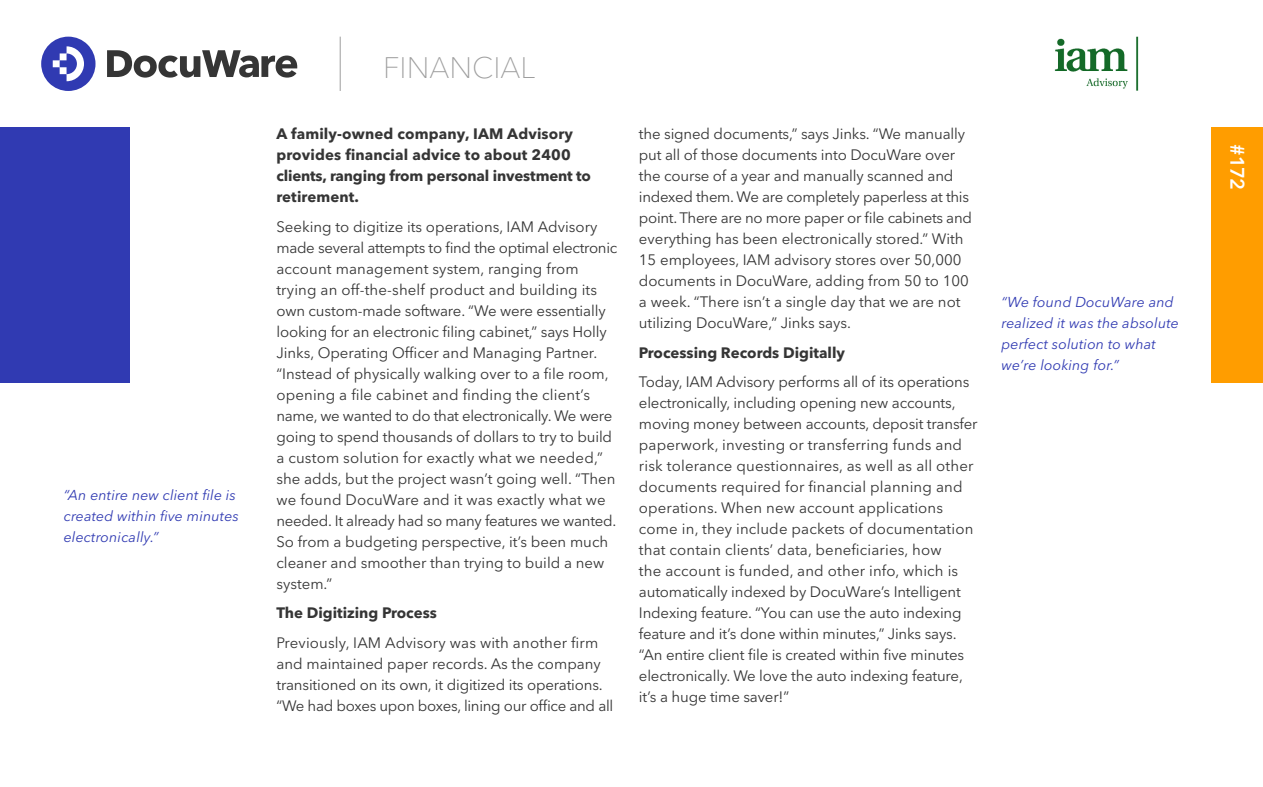
<style>
.page{position:relative;width:1263px;height:787px;background:#fff}
.page>*{position:absolute;margin:0;border:0;box-sizing:border-box;transform-origin:0 0}
.t1{font:100 29.4px "Avenir Next LT Pro";color:#9e9e9e}
.t2{font:600 19.5px "Avenir Next LT Pro";color:#fff}
.t3{font:15px/21px "Avenir Next LT Pro";letter-spacing:-.01em;color:#353535}
.t4{font:700 15px/21px "Avenir Next LT Pro";color:#353535}
.t5{font:italic 14.25px/21px "Avenir Next LT Pro";letter-spacing:.01em;color:#303ab2}
</style>
<div class="page">
<svg style="left:41px;top:37px;width:55px;height:54px"></svg>
<svg style="left:107px;top:50px;width:190px;height:28px"></svg>
<hr style="left:340px;top:37px;width:1px;height:54px;background:#9e9e9e">
<div style="left:1212px;top:128px;width:51px;height:255px;background:#ff9d00"></div>
<div style="left:0;top:128px;width:130px;height:255px;background:#303ab2"></div>
<img style="left:1054px;top:37px;width:84px;height:54px">
<p class="t5" style="left:64px;top:484px;width:177px">“An entire new client file is created within five minutes electronically.”</p>
<h1 class="t1" style="left:383px;top:50px;width:154px">FINANCIAL</h1>
<p class="t4" style="left:276px;top:123px;width:316px">A family-owned company, IAM Advisory provides financial advice to about 2400 clients, ranging from personal investment to retirement.</p>
<p class="t3" style="left:276px;top:216px;width:342px">Seeking to digitize its operations, IAM Advisory made several attempts to find the optimal electronic account management system, ranging from trying an off-the-shelf product and building its own custom-made software. “We were essentially looking for an electronic filing cabinet,” says Holly Jinks, Operating Officer and Managing Partner. “Instead of physically walking over to a file room, opening a file cabinet and finding the client’s name, we wanted to do that electronically. We were going to spend thousands of dollars to try to build a custom solution for exactly what we needed,” she adds, but the project wasn’t going well. “Then we found DocuWare and it was exactly what we needed. It already had so many features we wanted.<br>So from a budgeting perspective, it’s been much cleaner and smoother than trying to build a new system.”</p>
<p class="t4" style="left:276px;top:602px;width:162px">The Digitizing Process</p>
<p class="t3" style="left:276px;top:632px;width:338px">Previously, IAM Advisory was with another firm and maintained paper records. As the company transitioned on its own, it digitized its operations. “We had boxes upon boxes, lining our office and all</p>
<p class="t3" style="left:639px;top:123px;width:335px">the signed documents,” says Jinks. “We manually put all of those documents into DocuWare over the course of a year and manually scanned and indexed them. We are completely paperless at this point. There are no more paper or file cabinets and everything has been electronically stored.” With 15 employees, IAM advisory stores over 50,000 documents in DocuWare, adding from 50 to 100 a week. “There isn’t a single day that we are not utilizing DocuWare,” Jinks says.</p>
<p class="t4" style="left:639px;top:342px;width:208px">Processing Records Digitally</p>
<p class="t3" style="left:639px;top:371px;width:340px">Today, IAM Advisory performs all of its operations electronically, including opening new accounts, moving money between accounts, deposit transfer paperwork, investing or transferring funds and risk tolerance questionnaires, as well as all other documents required for financial planning and operations. When new account applications come in, they include packets of documentation that contain clients’ data, beneficiaries, how<br>the account is funded, and other info, which is automatically indexed by DocuWare’s Intelligent Indexing feature. “You can use the auto indexing feature and it’s done within minutes,” Jinks says. “An entire client file is created within five minutes electronically. We love the auto indexing feature, it’s a huge time saver!”</p>
<p class="t5" style="left:1001px;top:291px;width:179px">“We found DocuWare and realized it was the absolute perfect solution to what we’re looking for.”</p>
<h2 class="t2" style="left:1249px;top:144px;width:47px;rotate:90deg">#172</h2>
</div>
